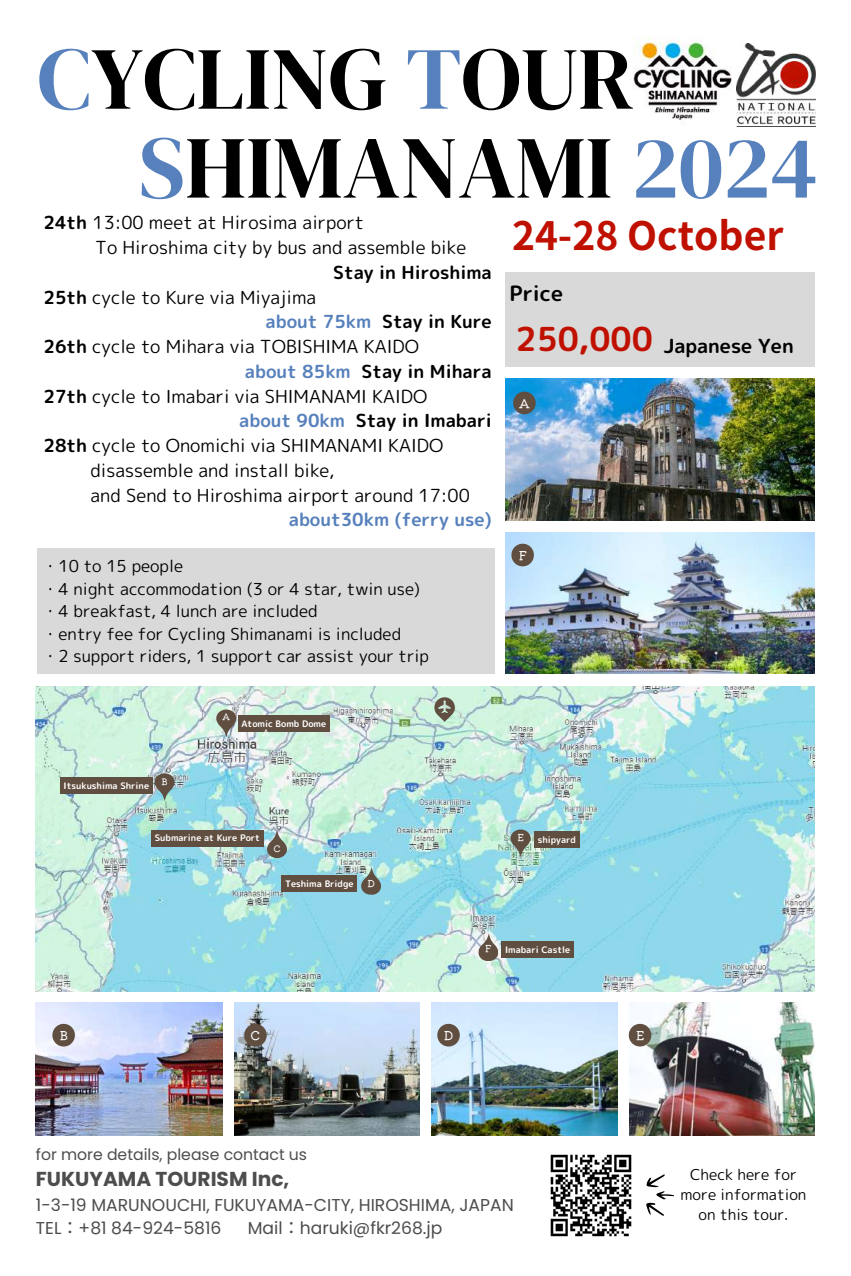
<style>
.page{position:relative;width:851px;height:1276px;background:#fff}
.page>*{position:absolute;margin:0;border:0;box-sizing:border-box;transform-origin:0 0}
.t1{font:88.5px "DM Serif Display";color:#000}
.t2{font:700 39px "Noto Sans JP";color:#bf1000}
.t3{font:21px "rounded mplus 1 p bold";color:#000}
.t4{font:700 20.1px "Poppins";color:#4d4d4d}
.t5{font:19.5px "rounded mplus 1 p bold";color:#000}
.t6{font:18px/24.8px "rounded mplus 1 p regular";color:#000}
.t7{font:18px "rounded mplus 1 p bold";color:#000}
.t8{font:18px "rounded mplus 1 p bold";color:#5781bc}
.t9{font:17.25px/23.7px "Poppins";color:#4d4d4d}
.t10{font:16.5px/22.5px "rounded mplus 1 p regular";color:#000}
.t11{font:15.6px "Poppins";color:#4d4d4d}
.t12{font:15px/20px "rounded mplus 1 p regular";color:#000;text-align:center}
.t13{font:500 12.45px "Kiwi Maru";color:#fff}
.t14{font:500 9.75px "Kiwi Maru";color:#fff}
.t15{font:500 9.15px "Kiwi Maru";color:#fff}
.t16{font:9.15px "Kiwi Maru";color:#fff}
.t17{font:9px "rounded mplus 1 p bold";color:#fff}
.s1{color:#5781bc}
.s2{font-family:"rounded mplus 1 p bold"}
.s3{font-size:33px;color:#bf1000}
.s4{font-family:"Noto Sans CJ Ksc"}
</style>
<div class="page">
<img style="left:505px;top:379px;width:309px;height:142px">
<img style="left:505px;top:532px;width:309px;height:142px">
<img style="left:36px;top:1002px;width:187px;height:134px">
<img style="left:431px;top:1002px;width:186px;height:134px">
<img style="left:629px;top:1002px;width:185px;height:134px">
<img style="left:234px;top:1002px;width:186px;height:134px">
<div style="left:38px;top:548px;width:456px;height:126px;background:#d9d9d9"></div>
<img style="left:736px;top:43px;width:79px;height:83px">
<img style="left:36px;top:686px;width:778px;height:305px">
<div style="left:505px;top:272px;width:309px;height:95px;background:#d9d9d9"></div>
<svg style="left:434px;top:697px;width:20px;height:25px"></svg>
<svg style="left:216px;top:709px;width:20px;height:28px"></svg>
<div style="left:221px;top:714px;width:10px;height:10px;background:#604e40;border-radius:50%"></div>
<svg style="left:154px;top:773px;width:21px;height:28px"></svg>
<div style="left:159px;top:778px;width:11px;height:10px;background:#604e40;border-radius:50%"></div>
<svg style="left:267px;top:830px;width:20px;height:28px"></svg>
<div style="left:272px;top:843px;width:10px;height:10px;background:#604e40;border-radius:50%"></div>
<svg style="left:361px;top:867px;width:21px;height:28px"></svg>
<div style="left:366px;top:880px;width:10px;height:10px;background:#604e40;border-radius:50%"></div>
<svg style="left:510px;top:829px;width:20px;height:28px"></svg>
<div style="left:515px;top:834px;width:10px;height:10px;background:#604e40;border-radius:50%"></div>
<svg style="left:478px;top:933px;width:21px;height:28px"></svg>
<div style="left:483px;top:946px;width:10px;height:10px;background:#604e40;border-radius:50%"></div>
<img style="left:633px;top:37px;width:99px;height:83px">
<img style="left:550px;top:1154px;width:82px;height:83px">
<svg style="left:646px;top:1174px;width:28px;height:42px"></svg>
<div style="left:60px;top:778px;width:93px;height:16px;background:#604e40"></div>
<div style="left:238px;top:715px;width:92px;height:16px;background:#604e40"></div>
<div style="left:151px;top:830px;width:113px;height:16px;background:#604e40"></div>
<div style="left:281px;top:875px;width:76px;height:17px;background:#604e40"></div>
<div style="left:534px;top:831px;width:45px;height:16px;background:#604e40"></div>
<div style="left:501px;top:941px;width:73px;height:16px;background:#604e40"></div>
<div style="left:513px;top:392px;width:22px;height:22px;background:#604e40;border-radius:11px"></div>
<div style="left:511px;top:544px;width:23px;height:22px;background:#604e40;border-radius:11px"></div>
<div style="left:52px;top:1024px;width:23px;height:22px;background:#604e40;border-radius:11px"></div>
<div style="left:244px;top:1024px;width:23px;height:22px;background:#604e40;border-radius:11px"></div>
<div style="left:437px;top:1024px;width:23px;height:22px;background:#604e40;border-radius:11px"></div>
<div style="left:628px;top:1024px;width:23px;height:22px;background:#604e40;border-radius:11px"></div>
<h1 class="t1" style="left:38px;top:17px;width:597px"><span class="s1">C</span>YCLING <span class="s1">T</span>OUR</h1>
<h1 class="t1" style="left:139px;top:106px;width:680px"><span class="s1">S</span>HIMANAMI <span class="s1">2024</span></h1>
<p class="t6" style="left:95px;top:210px;width:372px;text-indent:-52px"><span class="s2">24th</span> 13:00 meet at Hirosima airport<br>To Hiroshima city by bus and assemble bike</p>
<p class="t7" style="left:333px;top:259px;width:160px">Stay in Hiroshima</p>
<p class="t6" style="left:44px;top:284px;width:274px"><span class="s2">25th</span> cycle to Kure via Miyajima</p>
<p class="t7" style="left:265px;top:309px;width:228px"><span class="s1">about 75km</span> Stay in Kure</p>
<p class="t6" style="left:44px;top:334px;width:377px"><span class="s2">26th</span> cycle to Mihara via TOBISHIMA KAIDO</p>
<p class="t7" style="left:245px;top:358px;width:248px"><span class="s1">about 85km</span> Stay in Mihara</p>
<p class="t6" style="left:44px;top:383px;width:385px"><span class="s2">27th</span> cycle to Imabari via SHIMANAMI KAIDO</p>
<p class="t7" style="left:239px;top:408px;width:254px"><span class="s1">about 90km</span> Stay in Imabari</p>
<p class="t6" style="left:91px;top:433px;width:381px;text-indent:-47px"><span class="s2">28th</span> cycle to Onomichi via SHIMANAMI KAIDO disassemble and install bike,<br>and Send to Hiroshima airport around 17:00</p>
<p class="t8" style="left:289px;top:507px;width:204px">about30km (ferry use)</p>
<p class="t10" style="left:42px;top:555px;width:388px">・10 to 15 people<br>・4 night accommodation (3 or 4 star, twin use)・4 breakfast, 4 lunch are included<br>・entry fee for Cycling Shimanami is included・2 support riders, 1 support car assist your trip</p>
<p class="t17" style="left:64px;top:780px;width:87px">Itsukushima Shrine</p>
<p class="t15" style="left:162px;top:775px;width:8px">B</p>
<p class="t15" style="left:222px;top:709px;width:10px">A</p>
<p class="t17" style="left:241px;top:717px;width:86px">Atomic Bomb Dome</p>
<p class="t16" style="left:262px;top:726px;width:9px">A</p>
<p class="t17" style="left:155px;top:832px;width:107px">Submarine at Kure Port</p>
<p class="t15" style="left:273px;top:841px;width:9px">C</p>
<p class="t17" style="left:285px;top:877px;width:70px">Teshima Bridge</p>
<p class="t14" style="left:367px;top:875px;width:9px">D</p>
<h2 class="t2" style="left:512px;top:205px;width:273px">24-28 October</h2>
<p class="t3" style="left:509px;top:279px;width:55px">Price</p>
<p class="t5" style="left:515px;top:332px;width:279px"><span class="s3">250,000</span> Japanese Yen</p>
<p class="t13" style="left:518px;top:393px;width:14px">Ａ</p>
<p class="t13" style="left:516px;top:545px;width:14px">Ｆ</p>
<p class="t14" style="left:517px;top:830px;width:8px">E</p>
<p class="t17" style="left:537px;top:833px;width:40px">shipyard</p>
<p class="t14" style="left:485px;top:941px;width:8px">F</p>
<p class="t17" style="left:505px;top:943px;width:67px">Imabari Castle</p>
<p class="t13" style="left:57px;top:1025px;width:14px">Ｂ</p>
<p class="t13" style="left:249px;top:1025px;width:14px">Ｃ</p>
<p class="t13" style="left:442px;top:1025px;width:14px">Ｄ</p>
<p class="t13" style="left:633px;top:1025px;width:14px">Ｅ</p>
<p class="t11" style="left:36px;top:1144px;width:273px">for more details, please contact us</p>
<p class="t4" style="left:36px;top:1165px;width:255px">FUKUYAMA TOURISM Inc,</p>
<p class="t9" style="left:36px;top:1193px;width:479px">1-3-19 MARUNOUCHI, FUKUYAMA-CITY, HIROSHIMA, JAPAN<br>TEL<span class="s4">：</span> +81 84-924-5816</p>
<p class="t9" style="left:248px;top:1216px;width:196px">Mail<span class="s4">：</span> haruki@fkr268.jp</p>
<p class="t12" style="left:680px;top:1164px;width:127px">Check here for more information on this tour.</p>
</div>
